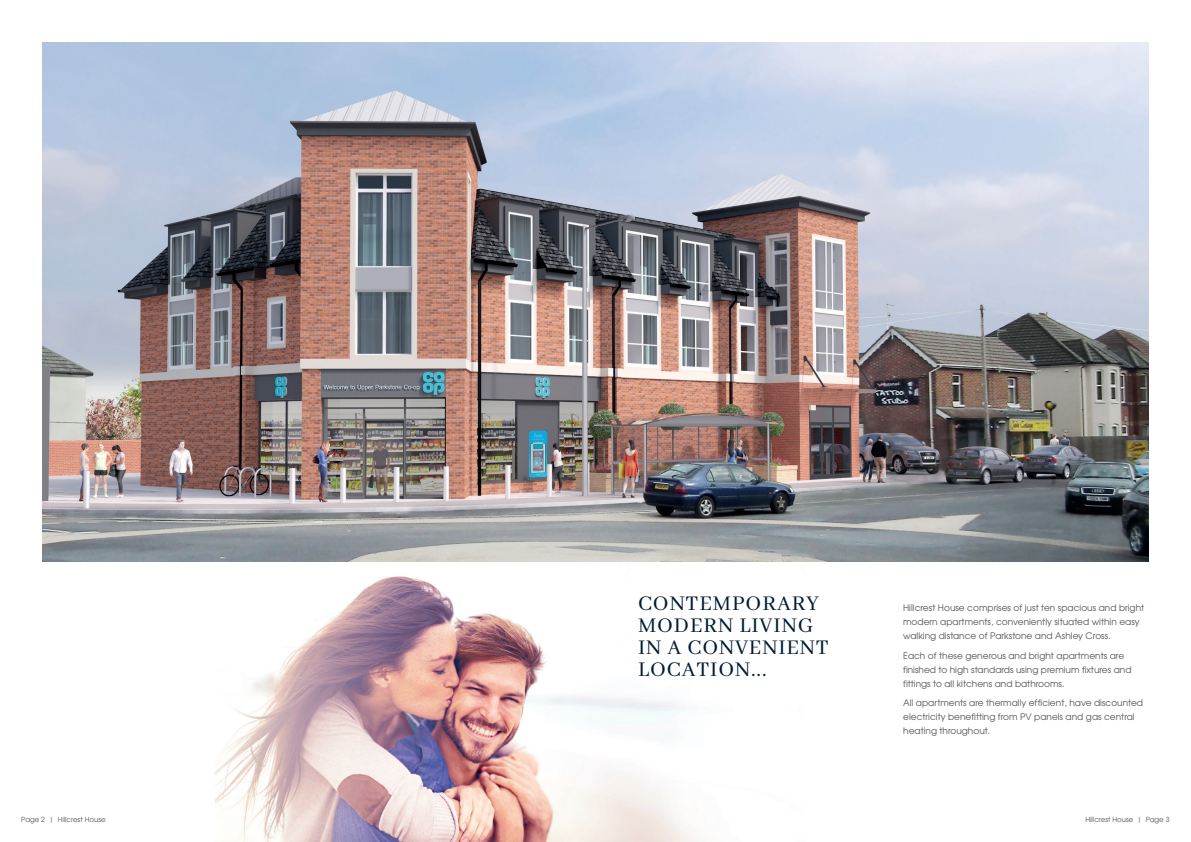
<style>
.page{position:relative;width:1191px;height:842px;background:#fff}
.page>*{position:absolute;margin:0;border:0;box-sizing:border-box;transform-origin:0 0}
.t1{font:23px/22px "Abhaya Libre";letter-spacing:.04em;color:#001c33}
.t2{font:9px/14px "Te X Gyre Adventor";color:#57585a}
.t3{font:7px "Te X Gyre Adventor";color:#57585a}
</style>
<div class="page">
<img style="left:215px;top:561px;width:590px;height:281px">
<img style="left:43px;top:43px;width:1105px;height:518px">
<h1 class="t1" style="left:638px;top:594px;width:192px">CONTEMPORARY<br>MODERN LIVING<br>IN A CONVENIENT<br>LOCATION...</h1>
<p class="t2" style="left:903px;top:600px;width:242px">Hillcrest House comprises of just ten spacious and bright modern apartments, conveniently situated within easy walking distance of Parkstone and Ashley Cross.</p>
<p class="t2" style="left:903px;top:648px;width:230px">Each of these generous and bright apartments are finished to high standards using premium fixtures and fittings to all kitchens and bathrooms.</p>
<p class="t2" style="left:903px;top:695px;width:241px">All apartments are thermally efficient, have discounted electricity benefitting from PV panels and gas central heating throughout.</p>
<p class="t3" style="left:21px;top:814px;width:86px">Page 2 | Hillcrest House</p>
<p class="t3" style="left:1085px;top:814px;width:86px">Hillcrest House | Page 3</p>
</div>
